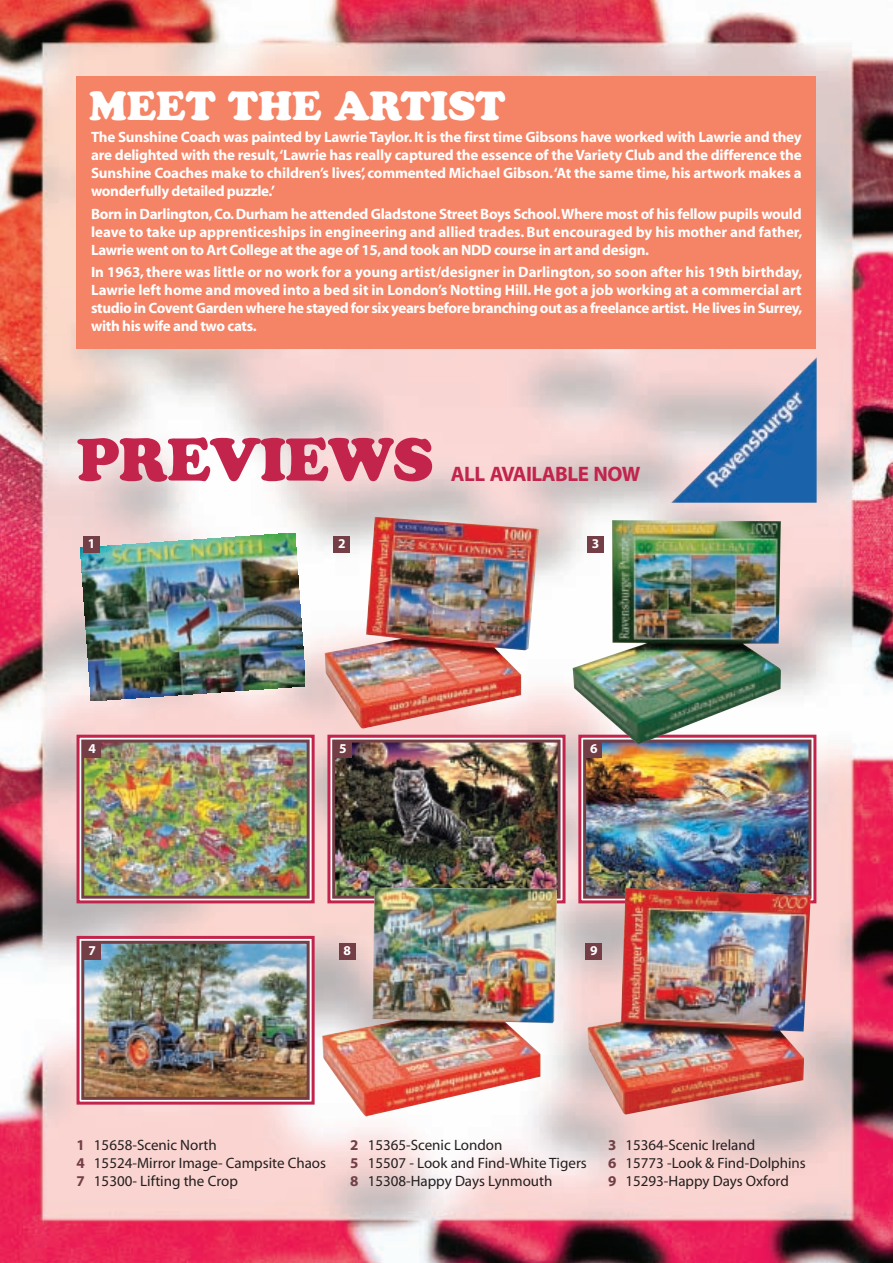
<style>
.page{position:relative;width:893px;height:1263px;background:#fff}
.page>*{position:absolute;margin:0;border:0;box-sizing:border-box;transform-origin:0 0}
.t1{font:900 60px "Cooper";letter-spacing:-.015em;color:#c2244c}
.t2{font:900 40.5px "Cooper";color:#fff}
.t3{font:700 21px "Myriad";letter-spacing:-.02em;color:#c2244c}
.t4{font:700 15px/18px "Myriad";letter-spacing:-.02em;color:#fff;text-align:justify}
.t5{font:15px "Myriad";color:#231f20}
.t6{font:700 13.5px "Myriad";color:#fff}
.s1{font-weight:700;color:#743e46}
</style>
<div class="page">
<img style="left:0;top:0;width:893px;height:1263px">
<div style="left:77px;top:77px;width:739px;height:272px;background:#f48465"></div>
<img style="left:671px;top:422px;width:146px;height:81px">
<div style="left:77px;top:735px;width:238px;height:168px;border:3px solid #c2244c"></div>
<img style="left:85px;top:743px;width:221px;height:152px">
<div style="left:81px;top:739px;width:229px;height:160px;border:3px solid #743e46"></div>
<div style="left:84px;top:742px;width:16px;height:16px;background:#743e46"></div>
<div style="left:327px;top:735px;width:238px;height:168px;border:3px solid #c2244c"></div>
<img style="left:336px;top:743px;width:221px;height:144px">
<div style="left:332px;top:739px;width:229px;height:160px;border:3px solid #743e46"></div>
<div style="left:335px;top:742px;width:16px;height:16px;background:#743e46"></div>
<div style="left:578px;top:735px;width:238px;height:168px;border:3px solid #c2244c"></div>
<img style="left:587px;top:743px;width:220px;height:145px">
<div style="left:583px;top:739px;width:228px;height:160px;border:3px solid #743e46"></div>
<div style="left:586px;top:742px;width:16px;height:16px;background:#743e46"></div>
<div style="left:77px;top:936px;width:238px;height:168px;border:3px solid #c2244c"></div>
<img style="left:85px;top:945px;width:221px;height:151px">
<div style="left:81px;top:941px;width:229px;height:159px;border:3px solid #743e46"></div>
<div style="left:84px;top:943px;width:16px;height:16px;background:#743e46"></div>
<div style="left:586px;top:943px;width:16px;height:16px;background:#743e46"></div>
<img style="left:81px;top:533px;width:224px;height:167px">
<img style="left:325px;top:517px;width:214px;height:212px">
<img style="left:322px;top:887px;width:235px;height:230px">
<img style="left:587px;top:888px;width:224px;height:227px">
<img style="left:573px;top:520px;width:208px;height:225px">
<div style="left:83px;top:536px;width:17px;height:17px;background:#743e46"></div>
<div style="left:333px;top:536px;width:17px;height:17px;background:#743e46"></div>
<div style="left:587px;top:536px;width:17px;height:17px;background:#743e46"></div>
<h2 class="t2" style="left:89px;top:82px;width:418px">MEET THE ARTIST</h2>
<p class="t4" style="left:91px;top:130px;width:712px">The Sunshine Coach was painted by Lawrie Taylor.It is the first time Gibsons have worked with Lawrie and they are delighted with the result,‘Lawrie has really captured the essence of the Variety Club and the difference the Sunshine Coaches make to children’s lives’, commented Michael Gibson.‘At the same time,his artwork makes a wonderfully detailed puzzle.’</p>
<p class="t4" style="left:91px;top:206px;width:713px">Born in Darlington,Co.Durham he attended Gladstone Street Boys School.Where most of his fellow pupils would leave to take up apprenticeships in engineering and allied trades.But encouraged by his mother and father, Lawrie went on to Art College at the age of 15,and took an NDD course in art and design.</p>
<p class="t4" style="left:91px;top:264px;width:713px">In 1963,there was little or no work for a young artist/designer in Darlington, so soon after his 19th birthday, Lawrie left home and moved into a bed sit in London’s Notting Hill.He got a job working at a commercial art studio in Covent Garden where he stayed for six years before branching out as a freelance artist. He lives in Surrey, with his wife and two cats.</p>
<h1 class="t1" style="left:77px;top:425px;width:358px">PREVIEWS</h1>
<h3 class="t3" style="left:451px;top:466px;width:191px">ALL AVAILABLE NOW</h3>
<p class="t6" style="left:88px;top:538px;width:9px">1</p>
<p class="t6" style="left:338px;top:538px;width:9px">2</p>
<p class="t6" style="left:592px;top:538px;width:9px">3</p>
<p class="t6" style="left:88px;top:744px;width:9px">4</p>
<p class="t6" style="left:339px;top:744px;width:9px">5</p>
<p class="t6" style="left:590px;top:744px;width:9px">6</p>
<p class="t6" style="left:88px;top:945px;width:9px">7</p>
<p class="t6" style="left:343px;top:945px;width:9px">8</p>
<p class="t6" style="left:590px;top:945px;width:9px">9</p>
<p class="t5" style="left:77px;top:1140px;width:142px"><span class="s1">1</span> 15658-Scenic North</p>
<p class="t5" style="left:350px;top:1140px;width:154px"><span class="s1">2</span> 15365-Scenic London</p>
<p class="t5" style="left:608px;top:1140px;width:149px"><span class="s1">3</span> 15364-Scenic Ireland</p>
<p class="t5" style="left:77px;top:1158px;width:251px"><span class="s1">4</span> 15524-Mirror Image- Campsite Chaos</p>
<p class="t5" style="left:350px;top:1158px;width:238px"><span class="s1">5</span> 15507 - Look and Find-White Tigers</p>
<p class="t5" style="left:608px;top:1158px;width:199px"><span class="s1">6</span> 15773 -Look &amp; Find-Dolphins</p>
<p class="t5" style="left:77px;top:1176px;width:163px"><span class="s1">7</span> 15300- Lifting the Crop</p>
<p class="t5" style="left:350px;top:1176px;width:204px"><span class="s1">8</span> 15308-Happy Days Lynmouth</p>
<p class="t5" style="left:608px;top:1176px;width:182px"><span class="s1">9</span> 15293-Happy Days Oxford</p>
</div>
